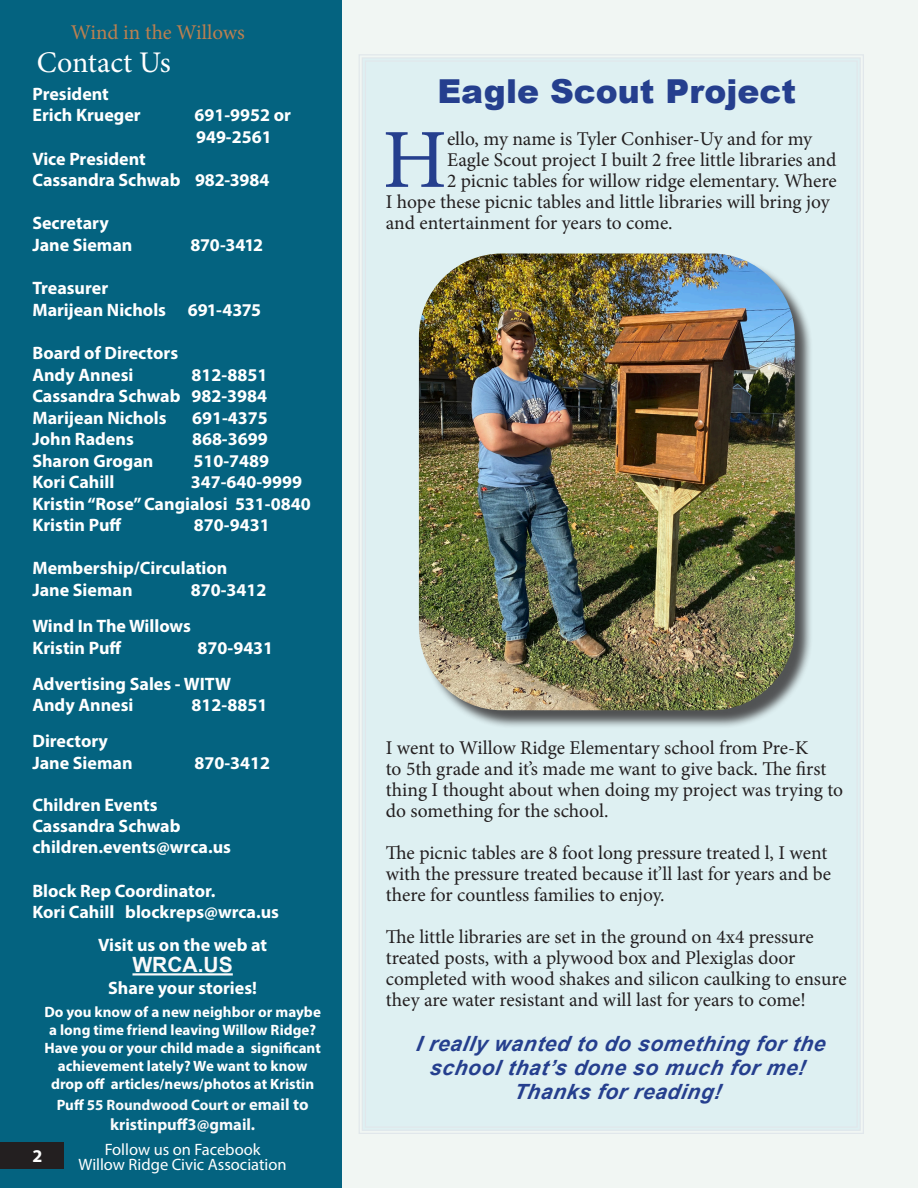
<style>
.page{position:relative;width:918px;height:1188px;background:#fff}
.page>*{position:absolute;margin:0;border:0;box-sizing:border-box;transform-origin:0 0}
.t1{font:84.15px "Minion Pro";color:#253f8e}
.t2{font:900 33px "Arial";color:#253f8e}
.Head_2_reverse{font:30px "Minion Pro";color:#fff}
.t3{font:italic 700 21px/24px "Arial";letter-spacing:.03em;color:#253f8e;text-align:center}
.Subheading{font:21px "Minion Pro";color:#bc8050}
.t4{font:700 21px "Arial";color:#fafafa}
.t5{font:19.5px/21px "Minion Pro";color:#231f20}
.t6{font:700 18px/21.6px "Myriad Pro";color:#fff;text-align:right}
.t7{font:16.5px "Myriad Pro";color:#fff}
.t8{font:700 16.5px "Myriad Pro";color:#f9fafb}
.t9{font:700 15px/18px "Myriad Pro";color:#fff;text-align:center}
.t10{font:700 15px "Myriad Pro";color:#f9fafb}
.s1{color:#fff}
.s2{font-size:16.5px}
</style>
<div class="page">
<div style="left:342px;top:0;width:576px;height:1188px;background:#f1f6f3"></div>
<div style="left:359px;top:54px;width:505px;height:1080px;background:#def0f2"></div>
<div style="left:0;top:0;width:342px;height:1188px;background:#046380"></div>
<div style="left:0;top:1142px;width:64px;height:27px;background:#231f20"></div>
<hr style="left:132px;top:973px;width:101px;height:3px;background:#fafafa">
<div style="left:421px;top:256px;width:393px;height:473px;background:#231f20;opacity:.75"></div>
<img style="left:419px;top:254px;width:376px;height:456px">
<p class="Subheading" style="left:71px;top:18px;width:176px">Wind in the Willows</p>
<p class="Head_2_reverse" style="left:37px;top:42px;width:136px">Contact Us</p>
<p class="t6" style="left:32px;top:82px;width:78px">President</p>
<p class="t6" style="left:32px;top:104px;width:110px">Erich Krueger</p>
<p class="t6" style="left:194px;top:104px;width:98px">691-9952 or</p>
<p class="t6" style="left:196px;top:126px;width:77px">949-2561</p>
<p class="t6" style="left:32px;top:147px;width:115px">Vice President</p>
<p class="t6" style="left:32px;top:169px;width:239px">Cassandra Schwab 982-3984</p>
<p class="t6" style="left:32px;top:212px;width:78px">Secretary</p>
<p class="t6" style="left:32px;top:234px;width:102px">Jane Sieman</p>
<p class="t6" style="left:191px;top:234px;width:74px">870-3412</p>
<p class="t6" style="left:32px;top:277px;width:77px">Treasurer</p>
<p class="t6" style="left:32px;top:298px;width:230px">Marijean Nichols 691-4375</p>
<p class="t6" style="left:32px;top:342px;width:147px">Board of Directors</p>
<p class="t6" style="left:32px;top:363px;width:103px">Andy Annesi</p>
<p class="t6" style="left:32px;top:363px;width:236px">812-8851<br>Cassandra Schwab 982-3984</p>
<p class="t6" style="left:32px;top:406px;width:136px">Marijean Nichols</p>
<p class="t6" style="left:192px;top:406px;width:77px">691-4375</p>
<p class="t6" style="left:32px;top:428px;width:103px">John Radens</p>
<p class="t6" style="left:192px;top:428px;width:77px">868-3699</p>
<p class="t6" style="left:32px;top:450px;width:123px">Sharon Grogan</p>
<p class="t6" style="left:193px;top:450px;width:77px">510-7489</p>
<p class="t6" style="left:32px;top:471px;width:83px">Kori Cahill</p>
<p class="t6" style="left:191px;top:471px;width:113px">347-640-9999</p>
<p class="t6" style="left:32px;top:492px;width:280px">Kristin “Rose” Cangialosi 531-0840</p>
<p class="t6" style="left:32px;top:514px;width:91px">Kristin Puff</p>
<p class="t6" style="left:194px;top:514px;width:77px">870-9431</p>
<p class="t6" style="left:32px;top:557px;width:197px">Membership/Circulation</p>
<p class="t6" style="left:32px;top:579px;width:102px">Jane Sieman</p>
<p class="t6" style="left:191px;top:579px;width:77px">870-3412</p>
<p class="t6" style="left:32px;top:615px;width:160px">Wind In The Willows</p>
<p class="t6" style="left:32px;top:636px;width:91px">Kristin Puff</p>
<p class="t6" style="left:198px;top:636px;width:77px">870-9431</p>
<p class="t6" style="left:32px;top:672px;width:200px">Advertising Sales - WITW</p>
<p class="t6" style="left:32px;top:694px;width:103px">Andy Annesi</p>
<p class="t6" style="left:192px;top:694px;width:77px">812-8851</p>
<p class="t6" style="left:32px;top:730px;width:77px">Directory</p>
<p class="t6" style="left:32px;top:751px;width:102px">Jane Sieman</p>
<p class="t6" style="left:194px;top:751px;width:77px">870-3412</p>
<p class="t6" style="left:32px;top:794px;width:127px">Children Events</p>
<p class="t6" style="left:32px;top:815px;width:150px">Cassandra Schwab</p>
<p class="t6" style="left:32px;top:836px;width:200px">children.events@wrca.us</p>
<p class="t6" style="left:32px;top:879px;width:185px">Block Rep Coordinator.</p>
<p class="t6" style="left:32px;top:901px;width:248px">Kori Cahill blockreps@wrca.us</p>
<p class="t6" style="left:98px;top:933px;width:170px">Visit us on the web at</p>
<p class="t4" style="left:132px;top:951px;width:102px">WRCA.US</p>
<p class="t6" style="left:108px;top:976px;width:150px">Share your stories!</p>
<p class="t9" style="left:44px;top:1003px;width:278px">Do you know of a new neighbor or maybe a long time friend leaving Willow Ridge?<br>Have you or your child made a significant achievement lately? We want to know drop off articles/news/photos at Kristin</p>
<p class="t10" style="left:57px;top:1095px;width:253px"><span class="s1">Puff</span> 55 Roundwood Court or <span class="s2">email to</span></p>
<p class="t8" style="left:110px;top:1114px;width:147px">kristinpuff3@gmail.</p>
<p class="t6" style="left:33px;top:1145px;width:11px">2</p>
<p class="t7" style="left:105px;top:1139px;width:157px">Follow us on Facebook</p>
<p class="t7" style="left:79px;top:1154px;width:209px">Willow Ridge Civic Association</p>
<p class="t2" style="left:437px;top:67px;width:360px">Eagle Scout Project</p>
<p class="t1" style="left:383px;top:104px;width:66px">H</p>
<p class="t5" style="left:447px;top:128px;width:367px">ello, my name is Tyler Conhiser-Uy and for my</p>
<p class="t5" style="left:447px;top:149px;width:391px">Eagle Scout project I built 2 free little libraries and</p>
<p class="t5" style="left:447px;top:170px;width:391px">2 picnic tables for willow ridge elementary. Where</p>
<p class="t5" style="left:386px;top:191px;width:446px">I hope these picnic tables and little libraries will bring joy</p>
<p class="t5" style="left:386px;top:212px;width:288px">and entertainment for years to come.</p>
<p class="t5" style="left:386px;top:737px;width:459px">I went to Willow Ridge Elementary school from Pre-K<br>to 5th grade and it’s made me want to give back. The first thing I thought about when doing my project was trying to do something for the school.</p>
<p class="t5" style="left:386px;top:842px;width:447px">The picnic tables are 8 foot long pressure treated l, I went with the pressure treated because it’ll last for years and be there for countless families to enjoy.</p>
<p class="t5" style="left:386px;top:926px;width:462px">The little libraries are set in the ground on 4x4 pressure treated posts, with a plywood box and Plexiglas door completed with wood shakes and silicon caulking to ensure they are water resistant and will last for years to come!</p>
<p class="t3" style="left:416px;top:1032px;width:416px">I really wanted to do something for the school that ’s done so much for me!</p>
<p class="t3" style="left:513px;top:1080px;width:214px">Thanks for reading!</p>
</div>
